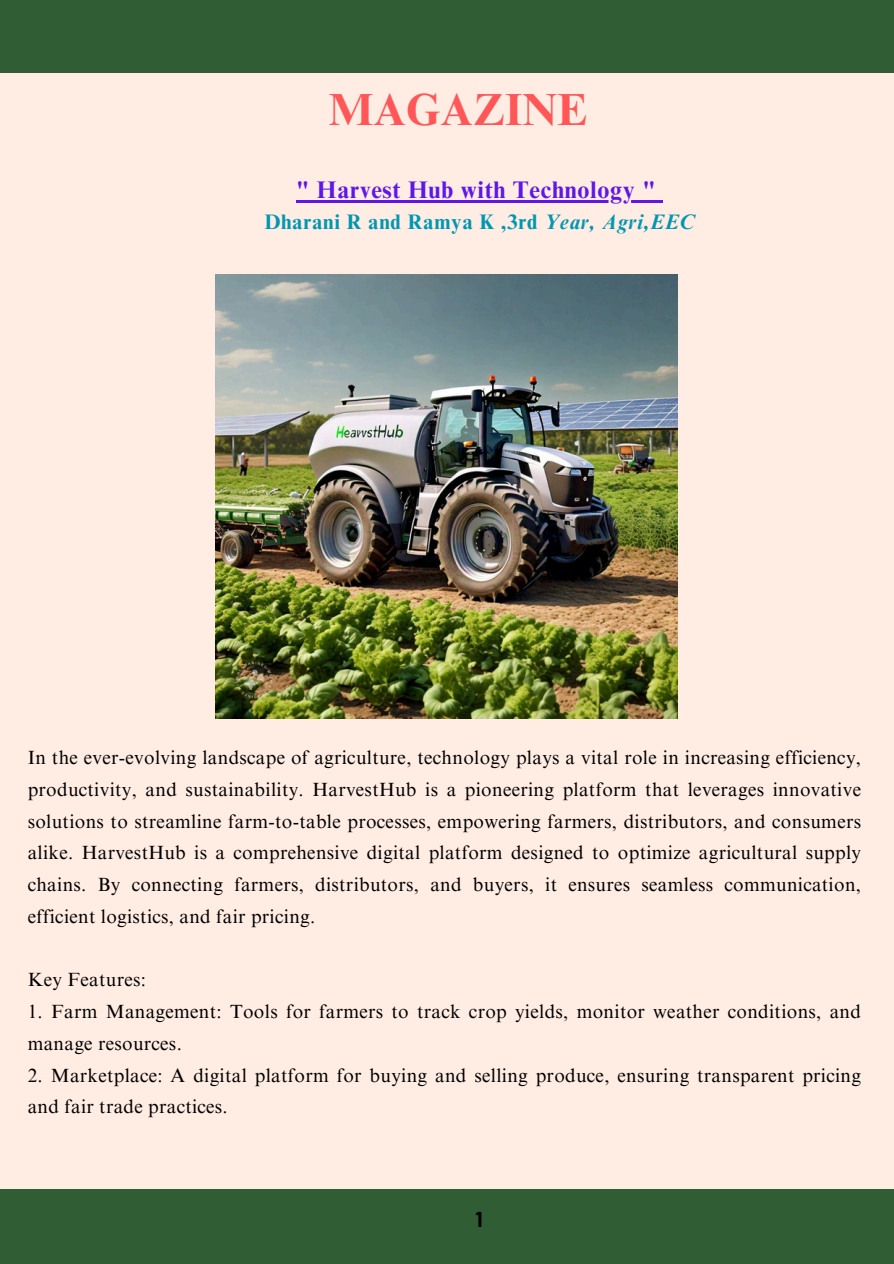
<style>
.page{position:relative;width:894px;height:1264px;background:#fff}
.page>*{position:absolute;margin:0;border:0;box-sizing:border-box;transform-origin:0 0}
.t1{font:700 45px "Times NRMT Pro";color:#ff5757}
.t2{font:700 24px "Times NRMT Pro";letter-spacing:.03em;color:#5e17eb}
.t3{font:700 21px "Times NRMT Pro";letter-spacing:.03em;color:#0097b2}
.t4{font:700 semi-condensed 21px "Barlow";color:#000}
.t5{font:19.05px/31.8px "Times NRMT Pro";letter-spacing:.015em;color:#000}
.s1{font-style:italic}
</style>
<div class="page">
<div style="left:0;top:0;width:893px;height:1263px;background:#ffede3"></div>
<div style="left:0;top:1188px;width:893px;height:75px;background:#315d34"></div>
<div style="left:0;top:0;width:893px;height:73px;background:#315d34"></div>
<img style="left:216px;top:275px;width:461px;height:443px">
<hr style="left:296px;top:200px;width:360px;height:3px;background:#5e17eb">
<svg style="left:656px;top:200px;width:7px;height:3px"></svg>
<p class="t1" style="left:329px;top:93px;width:260px">MAGAZINE</p>
<p class="t2" style="left:296px;top:181px;width:361px">" Harvest Hub with Technology "</p>
<p class="t3" style="left:264px;top:213px;width:431px">Dharani R and Ramya K ,3rd <span class="s1">Year, Agri,EEC</span></p>
<h2 class="t5" style="left:28px;top:744px;width:834px;text-align:justify">In the ever-evolving landscape of agriculture, technology plays a vital role in increasing efficiency, productivity, and sustainability. HarvestHub is a pioneering platform that leverages innovative solutions to streamline farm-to-table processes, empowering farmers, distributors, and consumers alike. HarvestHub is a comprehensive digital platform designed to optimize agricultural supply chains. By connecting farmers, distributors, and buyers, it ensures seamless communication, efficient logistics, and fair pricing.</h2>
<p class="t5" style="left:28px;top:966px;width:120px">Key Features:</p>
<p class="t5" style="left:28px;top:998px;width:834px">1. Farm Management: Tools for farmers to track crop yields, monitor weather conditions, and manage resources.</p>
<p class="t5" style="left:28px;top:1061px;width:834px">2. Marketplace: A digital platform for buying and selling produce, ensuring transparent pricing and fair trade practices.</p>
<p class="t4" style="left:476px;top:1205px;width:8px">1</p>
</div>
